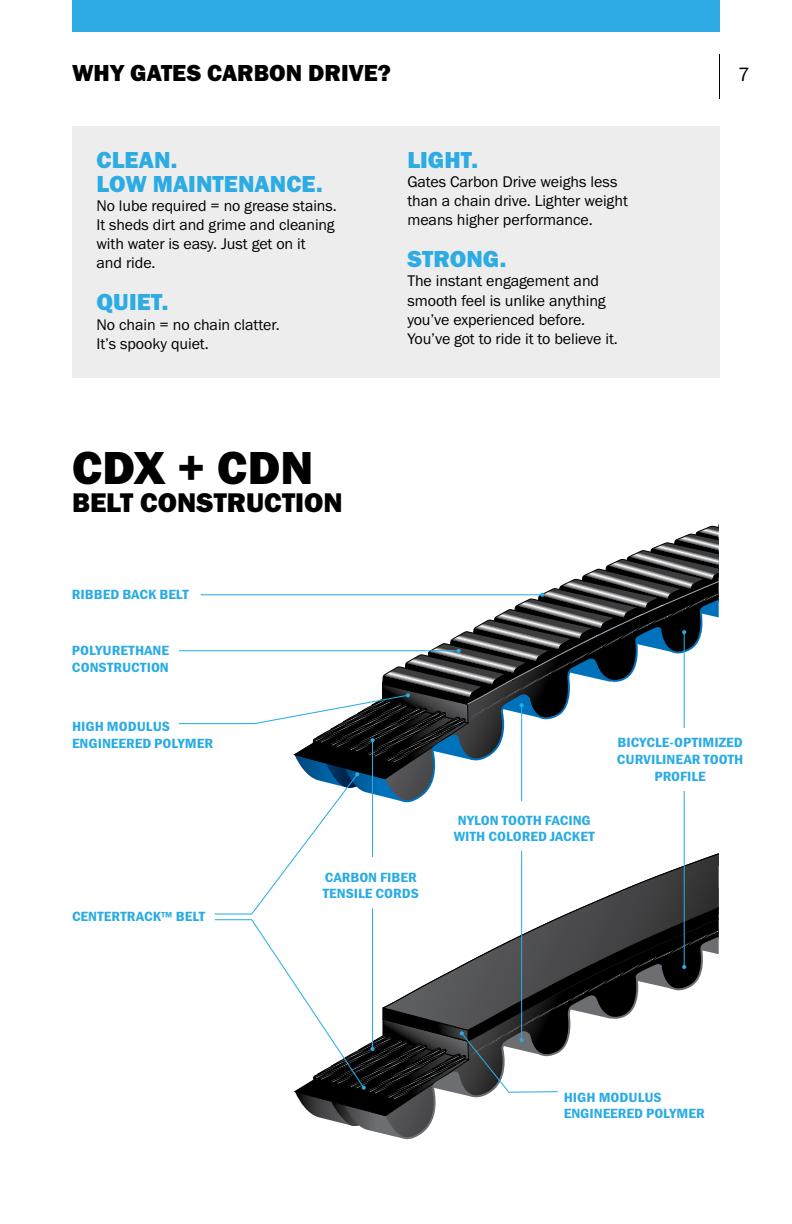
<style>
.page{position:relative;width:792px;height:1224px;background:#fff}
.page>*{position:absolute;margin:0;border:0;box-sizing:border-box;transform-origin:0 0}
.t1{font:48px "Franklin Gothic URW Hea";letter-spacing:.005em;color:#000}
.t2{font:28px "Franklin Gothic URW Hea";color:#000}
.t3{font:24px/24px "Franklin Gothic URW Hea";letter-spacing:.005em;color:#2cace2}
.t4{font:24px "Franklin Gothic URW Hea";color:#000}
.t5{font:20px "Franklin Gothic URW Boo";color:#000}
.t6{font:16px/19.2px "Franklin Gothic URW Boo";letter-spacing:-.005em;color:#000}
.t7{font:13.8px/16.6px "Franklin Gothic URW Con Dem";color:#2aace3;scale:1.15 1}
</style>
<div class="page">
<div style="left:72px;top:0;width:648px;height:32px;background:#2cace2"></div>
<hr style="left:719px;top:54px;width:1px;height:45px;background:#000">
<div style="left:72px;top:126px;width:648px;height:252px;background:#ededee"></div>
<svg style="left:178px;top:524px;width:541px;height:614px"></svg>
<h3 class="t4" style="left:72px;top:57px;width:321px">WHY GATES CARBON DRIVE?</h3>
<p class="t5" style="left:738px;top:62px;width:13px">7</p>
<h3 class="t3" style="left:97px;top:147px;width:228px">CLEAN.<br>LOW MAINTENANCE.</h3>
<p class="t6" style="left:97px;top:196px;width:242px">No lube required = no grease stains.<br>It sheds dirt and grime and cleaning with water is easy. Just get on it<br>and ride.</p>
<h3 class="t3" style="left:97px;top:290px;width:73px">QUIET.</h3>
<p class="t6" style="left:97px;top:314px;width:185px">No chain = no chain clatter.<br>It’s spooky quiet.</p>
<h1 class="t1" style="left:72px;top:436px;width:243px">CDX + CDN</h1>
<h2 class="t2" style="left:72px;top:484px;width:272px">BELT CONSTRUCTION</h2>
<p class="t7" style="left:72px;top:585px;width:103px">RIBBED BACK BELT</p>
<p class="t7" style="left:72px;top:642px;width:86px">POLYURETHANE<br>CONSTRUCTION</p>
<p class="t7" style="left:72px;top:718px;width:124px">HIGH MODULUS<br>ENGINEERED POLYMER</p>
<h3 class="t3" style="left:407px;top:147px;width:72px">LIGHT.</h3>
<p class="t6" style="left:407px;top:172px;width:222px">Gates Carbon Drive weighs less than a chain drive. Lighter weight means higher performance.</p>
<h3 class="t3" style="left:407px;top:246px;width:100px">STRONG.</h3>
<p class="t6" style="left:407px;top:271px;width:212px">The instant engagement and smooth feel is unlike anything you’ve experienced before.<br>You’ve got to ride it to believe it.</p>
<p class="t7" style="left:454px;top:811px;width:124px">NYLON TOOTH FACING<br>WITH COLORED JACKET</p>
<p class="t7" style="left:617px;top:734px;width:112px;text-align:center">BICYCLE-OPTIMIZED<br>CURVILINEAR TOOTH<br>PROFILE</p>
<p class="t7" style="left:72px;top:908px;width:117px">CENTERTRACK™ BELT</p>
<p class="t7" style="left:323px;top:868px;width:85px">CARBON FIBER<br>TENSILE CORDS</p>
<p class="t7" style="left:564px;top:1088px;width:124px">HIGH MODULUS<br>ENGINEERED POLYMER</p>
</div>
